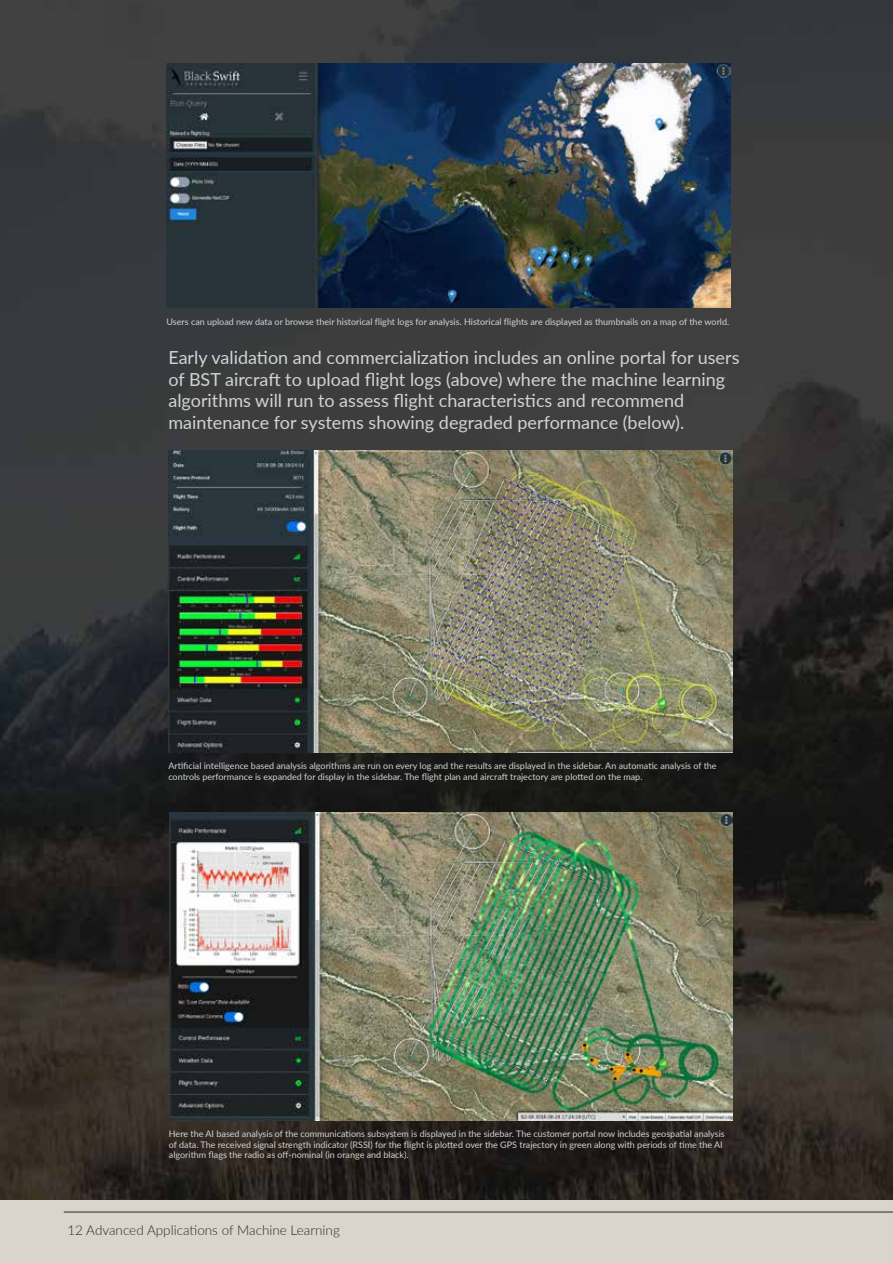
<style>
.page{position:relative;width:893px;height:1263px;background:#dad5cc}
.page>*{position:absolute;margin:0;border:0;box-sizing:border-box;transform-origin:0 0}
.t1{font:18px/21.6px "Lato";color:#d1d3d4}
.t2{font:300 13.5px "Lato";color:#292927}
.t3{font:9px/10.8px "Lato";color:#d1d3d4}
</style>
<div class="page">
<img style="left:0;top:0;width:893px;height:1199px">
<hr style="left:64px;top:1212px;width:829px;height:1px;background:#292927">
<img style="left:166px;top:64px;width:565px;height:243px">
<img style="left:168px;top:451px;width:565px;height:301px">
<img style="left:170px;top:812px;width:563px;height:308px">
<p class="t3" style="left:167px;top:316px;width:564px">Users can upload new data or browse their historical fl ight logs for analysis. Historical fl ights are displayed as thumbnails on a map of the world.</p>
<p class="t1" style="left:168px;top:346px;width:572px">Early validation and commercialization includes an online portal for users of BST aircraft to upload flight logs (above) where the machine learning algorithms will run to assess flight characteristics and recommend maintenance for systems showing degraded performance (below).</p>
<p class="t3" style="left:168px;top:760px;width:550px">Artificial intelligence based analysis algorithms are run on every log and the results are displayed in the sidebar. An automatic analysis of the controls performance is expanded for display in the sidebar. The fl ight plan and aircraft trajectory are plotted on the map.</p>
<p class="t3" style="left:169px;top:1128px;width:557px">Here the AI based analysis of the communications subsystem is displayed in the sidebar. The customer portal now includes geospatial analysis of data. The received signal strength indicator (RSSI) for the fl ight is plotted over the GPS trajectory in green along with periods of time the AI algorithm flags the radio as off-nominal (in orange and black).</p>
<h2 class="t2" style="left:67px;top:1220px;width:274px">12 Advanced Applications of Machine Learning</h2>
</div>
